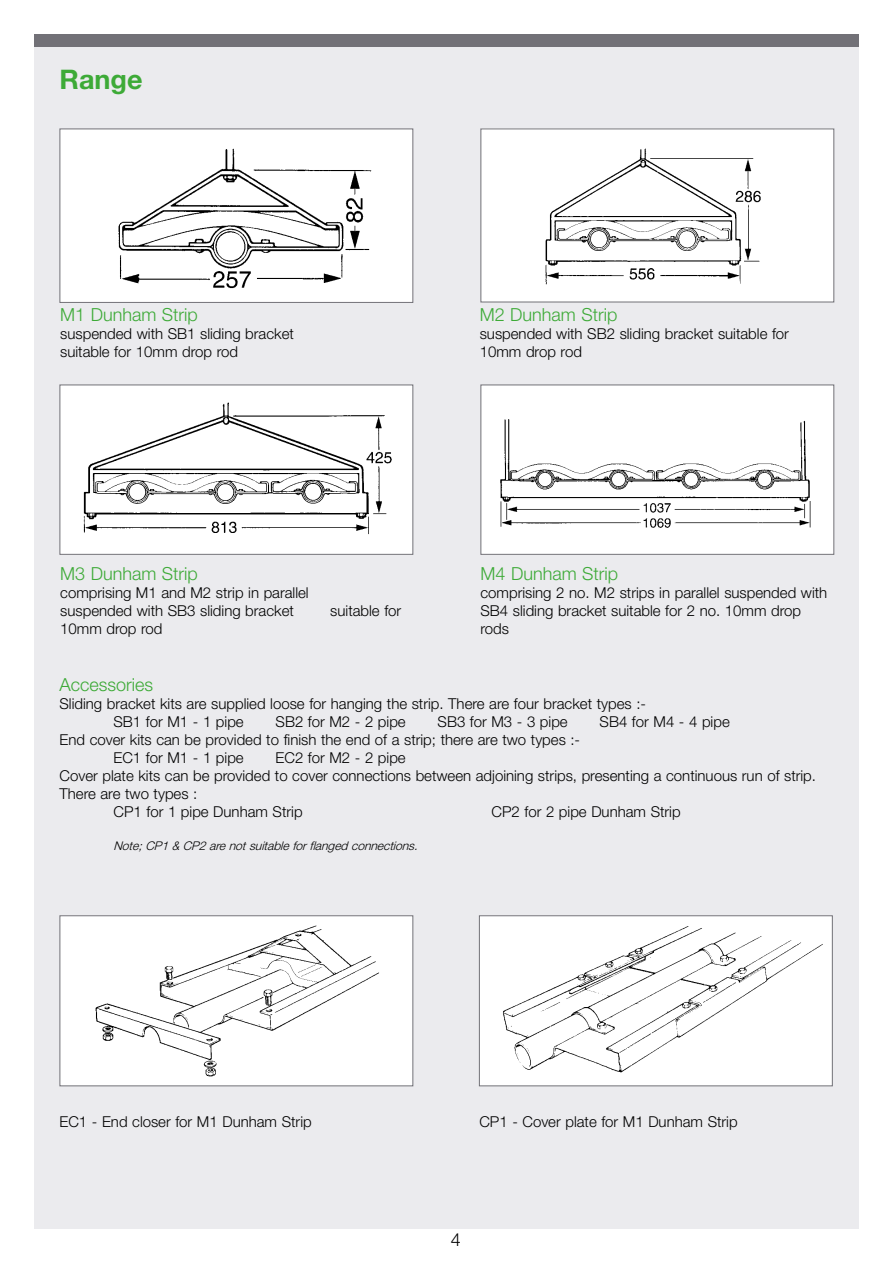
<style>
.page{position:relative;width:893px;height:1263px;background:#fff}
.page>*{position:absolute;margin:0;border:0;box-sizing:border-box;transform-origin:0 0}
.t1{font:700 27px "Helvetica Neue LT Std";color:#3daa37}
.t2{font:300 18px "Helvetica Neue LT Std";color:#3daa37}
.t3{font:300 18px "Helvetica Neue LT Std";color:#000}
.t4{font:300 15px/18px "Helvetica Neue LT Std";color:#000}
.t5{font:italic 300 12px "Helvetica Neue LT Std";color:#000}
</style>
<div class="page">
<div style="left:34px;top:34px;width:825px;height:1195px;background:#ebebee"></div>
<div style="left:34px;top:34px;width:825px;height:13px;background:#727177"></div>
<div style="left:60px;top:916px;width:353px;height:170px;background:#fff"></div>
<img style="left:95px;top:925px;width:284px;height:152px">
<div style="left:60px;top:915px;width:353px;height:171px;border:1px solid #727177"></div>
<div style="left:479px;top:916px;width:353px;height:170px;background:#fff"></div>
<img style="left:503px;top:926px;width:320px;height:147px">
<div style="left:479px;top:915px;width:354px;height:171px;border:1px solid #727177"></div>
<div style="left:60px;top:129px;width:353px;height:173px;background:#fff"></div>
<img style="left:118px;top:148px;width:254px;height:141px">
<div style="left:60px;top:129px;width:353px;height:174px;border:1px solid #727177"></div>
<div style="left:481px;top:129px;width:353px;height:173px;background:#fff"></div>
<img style="left:545px;top:148px;width:216px;height:137px">
<div style="left:480px;top:129px;width:354px;height:173px;border:1px solid #727177"></div>
<div style="left:60px;top:385px;width:353px;height:169px;background:#fff"></div>
<img style="left:83px;top:402px;width:309px;height:133px">
<div style="left:60px;top:385px;width:353px;height:170px;border:1px solid #727177"></div>
<div style="left:481px;top:385px;width:353px;height:169px;background:#fff"></div>
<img style="left:500px;top:419px;width:311px;height:109px">
<div style="left:480px;top:385px;width:354px;height:170px;border:1px solid #727177"></div>
<h1 class="t1" style="left:60px;top:63px;width:84px">Range</h1>
<p class="t2" style="left:60px;top:304px;width:139px">M1 Dunham Strip</p>
<p class="t4" style="left:60px;top:324px;width:235px">suspended with SB1 sliding bracket suitable for 10mm drop rod</p>
<p class="t2" style="left:480px;top:304px;width:139px">M2 Dunham Strip</p>
<p class="t4" style="left:480px;top:324px;width:311px">suspended with SB2 sliding bracket suitable for<br>10mm drop rod</p>
<p class="t2" style="left:60px;top:563px;width:139px">M3 Dunham Strip</p>
<p class="t4" style="left:60px;top:583px;width:250px">comprising M1 and M2 strip in parallel suspended with SB3 sliding bracket</p>
<p class="t4" style="left:60px;top:619px;width:104px">10mm drop rod</p>
<p class="t4" style="left:330px;top:601px;width:72px">suitable for</p>
<p class="t2" style="left:480px;top:563px;width:139px">M4 Dunham Strip</p>
<p class="t4" style="left:480px;top:583px;width:348px">comprising 2 no. M2 strips in parallel suspended with<br>SB4 sliding bracket suitable for 2 no. 10mm drop rods</p>
<p class="t2" style="left:60px;top:673px;width:95px">Accessories</p>
<p class="t4" style="left:114px;top:694px;width:534px;text-indent:-54px">Sliding bracket kits are supplied loose for hanging the strip. There are four bracket types :-<br>SB1 for M1 - 1 pipe</p>
<p class="t4" style="left:276px;top:712px;width:132px">SB2 for M2 - 2 pipe</p>
<p class="t4" style="left:438px;top:712px;width:132px">SB3 for M3 - 3 pipe</p>
<p class="t4" style="left:600px;top:712px;width:132px">SB4 for M4 - 4 pipe</p>
<p class="t4" style="left:114px;top:730px;width:468px;text-indent:-54px">End cover kits can be provided to finish the end of a strip; there are two types :-<br>EC1 for M1 - 1 pipe</p>
<p class="t4" style="left:276px;top:748px;width:132px">EC2 for M2 - 2 pipe</p>
<p class="t4" style="left:60px;top:766px;width:758px">Cover plate kits can be provided to cover connections between adjoining strips, presenting a continuous run of strip.</p>
<p class="t4" style="left:60px;top:784px;width:139px">There are two types :</p>
<p class="t4" style="left:114px;top:802px;width:191px">CP1 for 1 pipe Dunham Strip</p>
<p class="t4" style="left:492px;top:802px;width:191px">CP2 for 2 pipe Dunham Strip</p>
<p class="t5" style="left:114px;top:838px;width:309px">Note;CP1&amp; CP2arenotsuitableforflangedconnections.</p>
<p class="t4" style="left:60px;top:1112px;width:254px">EC1 - End closer for M1 Dunham Strip</p>
<p class="t4" style="left:479px;top:1112px;width:260px">CP1 - Cover plate for M1 Dunham Strip</p>
<p class="t3" style="left:451px;top:1229px;width:12px">4</p>
</div>
